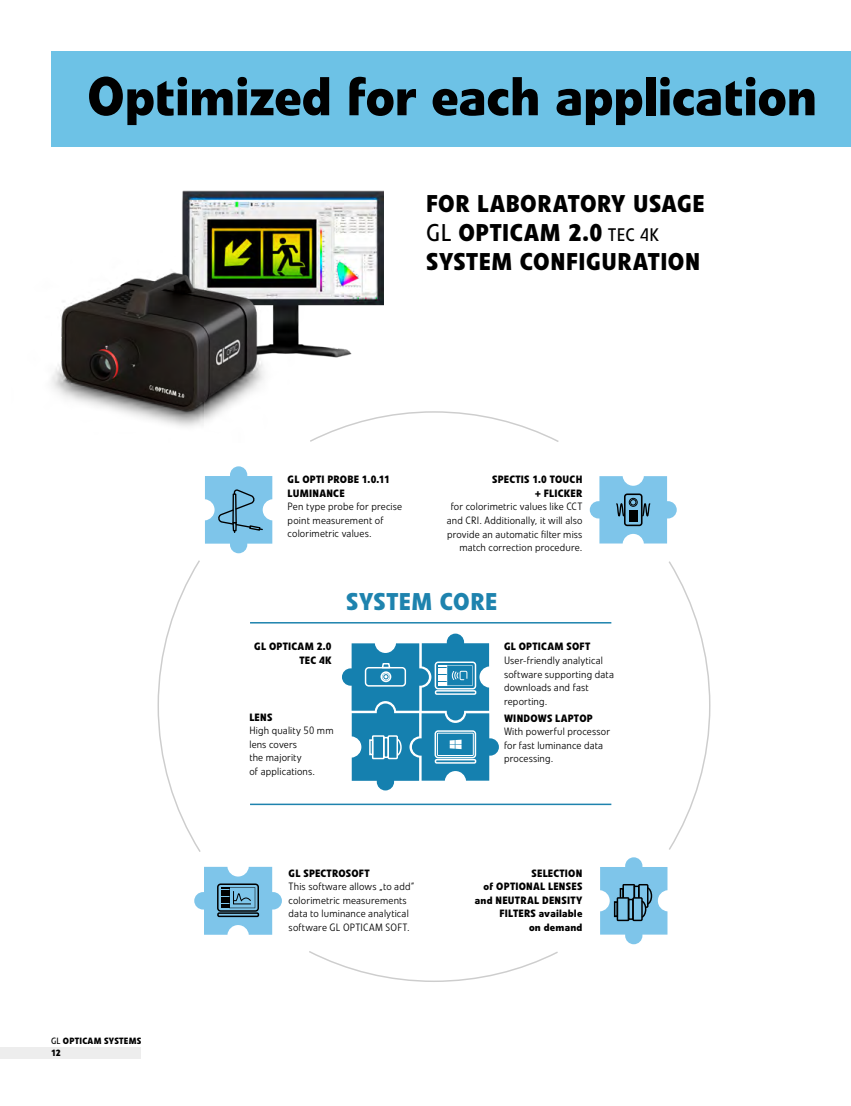
<style>
.page{position:relative;width:851px;height:1106px;background:#fff}
.page>*{position:absolute;margin:0;border:0;box-sizing:border-box;transform-origin:0 0}
.t1{font:700 54px "Veto Com";letter-spacing:-.005em;color:#000}
.t2{font:700 24px/28.8px "Veto Com";letter-spacing:.025em;color:#000}
.t3{font:700 24px "Veto Com";letter-spacing:.02em;color:#1e83ae}
.t4{font:300 10.5px/13.5px "Veto Com";letter-spacing:.015em;color:#000}
.t5{font:700 10.5px/13.5px "Veto Com";letter-spacing:.025em;color:#000;text-align:right}
.t6{font:700 9px/12px "Veto Com";letter-spacing:.025em;color:#000}
.s1{font-weight:400}
.s2{font-weight:400;font-size:18px}
</style>
<div class="page">
<img style="left:182px;top:190px;width:202px;height:168px">
<img style="left:51px;top:251px;width:262px;height:176px">
<div style="left:51px;top:51px;width:799px;height:95px;background:#6dc2e6"></div>
<svg style="left:342px;top:633px;width:157px;height:157px"></svg>
<div style="left:369px;top:739px;width:4px;height:16px;border:1px solid #fff"></div>
<hr style="left:250px;top:622px;width:361px;height:1px;background:#1e83ae">
<hr style="left:250px;top:803px;width:361px;height:2px;background:#1e83ae">
<svg style="left:194px;top:866px;width:88px;height:68px"></svg>
<div style="left:217px;top:912px;width:42px;height:5px;border:2px solid #000"></div>
<svg style="left:600px;top:857px;width:67px;height:87px"></svg>
<div style="left:619px;top:888px;width:4px;height:10px;border:1px solid #000"></div>
<svg style="left:589px;top:476px;width:87px;height:67px"></svg>
<svg style="left:157px;top:466px;width:115px;height:386px"></svg>
<svg style="left:308px;top:410px;width:251px;height:32px"></svg>
<svg style="left:669px;top:561px;width:42px;height:289px"></svg>
<svg style="left:309px;top:951px;width:249px;height:31px"></svg>
<div style="left:0;top:1047px;width:141px;height:12px;background:#ededed"></div>
<h1 class="t1" style="left:87px;top:62px;width:731px">Optimized for each application</h1>
<h2 class="t2" style="left:426px;top:189px;width:280px">FOR LABORATORY USAGE<br><span class="s1">GL</span> OPTICAM 2.0 <span class="s2">TEC 4K<br></span>SYSTEM CONFIGURATION</h2>
<p class="t5" style="left:287px;top:473px;width:104px;text-align:left">GL OPTI PROBE 1.0.11<br>LUMINANCE</p>
<p class="t4" style="left:287px;top:500px;width:116px">Pen type probe for precise point measurement of colorimetric values.</p>
<p class="t5" style="left:492px;top:473px;width:92px">SPECTIS 1.0 TOUCH + FLICKER</p>
<p class="t4" style="left:446px;top:500px;width:137px;text-align:right">for colorimetric values like CCT and CRI. Additionally, it will also provide an automatic filter miss match correction procedure.</p>
<p class="t5" style="left:254px;top:640px;width:79px">GL OPTICAM 2.0<br>TEC 4K</p>
<p class="t5" style="left:249px;top:710px;width:25px">LENS</p>
<p class="t4" style="left:249px;top:724px;width:86px">High quality 50 mm lens covers<br>the majority<br>of applications.</p>
<h2 class="t3" style="left:346px;top:587px;width:152px">SYSTEM CORE</h2>
<p class="t5" style="left:504px;top:640px;width:88px">GL OPTICAM SOFT</p>
<p class="t4" style="left:504px;top:654px;width:111px">User-friendly analytical software supporting data downloads and fast reporting.</p>
<p class="t5" style="left:504px;top:711px;width:90px">WINDOWS LAPTOP</p>
<p class="t4" style="left:504px;top:725px;width:107px">With powerful processor for fast luminance data processing.</p>
<p class="t6" style="left:51px;top:1035px;width:92px"><span class="s1">GL</span> OPTICAM SYSTEMS<br>12</p>
<p class="t5" style="left:288px;top:866px;width:82px">GL SPECTROSOFT</p>
<p class="t4" style="left:288px;top:880px;width:127px">This software allows „to add” colorimetric measurements data to luminance analytical software GL OPTICAM SOFT.</p>
<p class="t5" style="left:475px;top:866px;width:109px">SELECTION<br>of OPTIONAL LENSES and NEUTRAL DENSITY<br>FILTERS available<br>on demand</p>
</div>
